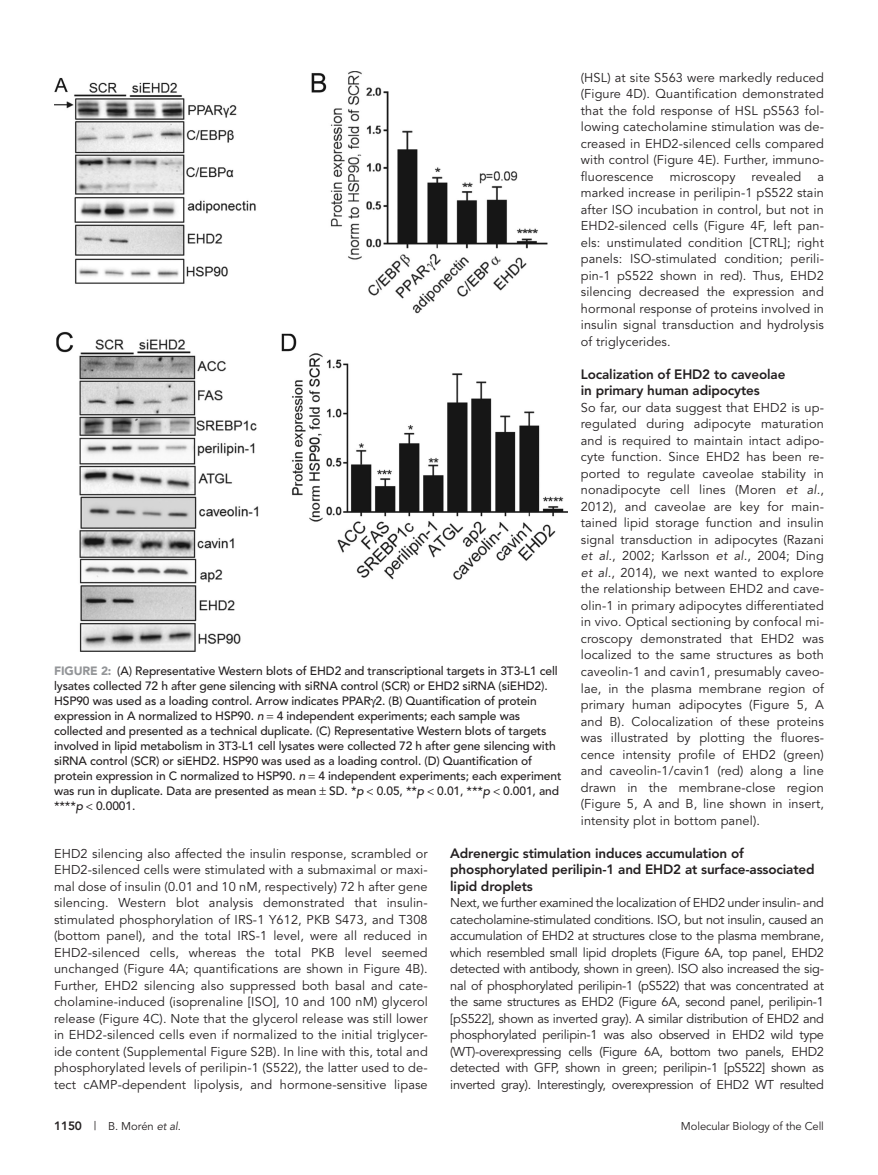
<style>
.page{position:relative;width:878px;height:1175px;background:#fff}
.page>*{position:absolute;margin:0;border:0;box-sizing:border-box;transform-origin:0 0}
.t1{font:800 13.5px/16.5px "Avenir";letter-spacing:-.01em;color:#231f20}
.ParaFL{font:12.75px/16.5px "Avenir";letter-spacing:.01em;color:#231f20;text-align:justify}
.FigCaption{font:500 12px/15px "Avenir";letter-spacing:-.01em;color:#231f20}
.t2{font:11.25px "Avenir";letter-spacing:-.01em;color:#231f20}
.s1{font-style:italic}
.s2{font-weight:900;color:#939598}
.s3{font-weight:800;font-size:12px}
.s4{font-size:12px}
</style>
<div class="page">
<img style="left:54px;top:72px;width:513px;height:579px">
<p class="ParaFL" style="left:580px;top:69px;width:245px">(HSL) at site S563 were markedly reduced (Figure 4D). Quantification demonstrated that the fold response of HSL pS563 fol&shy;lowing catecholamine stimulation was de&shy;creased in EHD2-silenced cells compared with control (Figure 4E). Further, immuno&shy;fluorescence</p>
<p class="ParaFL" style="left:669px;top:168px;width:67px">microscopy</p>
<p class="ParaFL" style="left:751px;top:168px;width:51px">revealed</p>
<p class="ParaFL" style="left:580px;top:168px;width:245px;text-indent:236px">a marked increase in perilipin-1 pS522 stain after ISO incubation in control, but not in EHD2-silenced cells (Figure 4F, left pan&shy;els: unstimulated condition [CTRL]; right panels: ISO-stimulated condition; perili&shy;pin-1 pS522 shown in red). Thus, EHD2 silencing decreased the expression and hormonal response of proteins involved in insulin signal transduction and hydrolysis of triglycerides.</p>
<h2 class="t1" style="left:580px;top:366px;width:206px">Localization of EHD2 to caveolae in primary human adipocytes</h2>
<p class="ParaFL" style="left:580px;top:399px;width:245px">So far, our data suggest that EHD2 is up&shy;regulated during adipocyte maturation and is required to maintain intact adipo&shy;cyte function. Since EHD2 has been re&shy;ported to regulate caveolae stability in nonadipocyte cell lines (Moren <span class="s1">et al.</span>, 2012), and caveolae are key for main&shy;tained lipid storage function and insulin signal transduction in adipocytes (Razani <span class="s1">et al.</span>, 2002; Karlsson <span class="s1">et al.</span>, 2004; Ding <span class="s1">et al.</span>, 2014), we next wanted to explore the relationship between EHD2 and cave&shy;olin-1 in primary adipocytes differentiated in vivo. Optical sectioning by confocal mi&shy;croscopy demonstrated that EHD2 was localized to the same structures as both caveolin-1 and cavin1, presumably caveo&shy;lae, in the plasma membrane region of primary human adipocytes (Figure 5, A and B). Colocalization of these proteins was illustrated by plotting the fluores&shy;cence intensity profile of EHD2 (green) and caveolin-1/cavin1 (red) along a line drawn in the membrane-close region (Figure 5, A and B, line shown in insert, intensity plot in bottom panel).</p>
<h2 class="t1" style="left:450px;top:844px;width:366px">Adrenergic stimulation induces accumulation of phosphorylated perilipin-1 and EHD2 at surface-associated lipid droplets</h2>
<p class="ParaFL" style="left:450px;top:894px;width:375px">Next, we further examined the localization of EHD2 under insulin- and catecholamine-stimulated conditions. ISO, but not insulin, caused an accumulation of EHD2 at structures close to the plasma membrane, which resembled small lipid droplets (Figure 6A, top panel, EHD2 detected with antibody, shown in green). ISO also increased the sig&shy;nal of phosphorylated perilipin-1 (pS522) that was concentrated at the same structures as EHD2 (Figure 6A, second panel, perilipin-1 [pS522], shown as inverted gray). A similar distribution of EHD2 and phosphorylated perilipin-1 was also observed in EHD2 wild type (WT)-overexpressing cells (Figure 6A, bottom two panels, EHD2 detected with GFP, shown in green; perilipin-1 [pS522] shown as inverted gray). Interestingly, overexpression of EHD2 WT resulted</p>
<p class="FigCaption" style="left:54px;top:664px;width:509px"><span class="s2">FIGURE 2:</span> (A) Representative Western blots of EHD2 and transcriptional targets in 3T3-L1 cell lysates collected 72 h after gene silencing with siRNA control (SCR) or EHD2 siRNA (siEHD2).<br>HSP90 was used as a loading control. Arrow indicates PPAR 2. (B) Quantification of protein expression in A normalized to HSP90. <span class="s1">n</span> 4 independent experiments; each sample was collected and presented as a technical duplicate. (C) Representative Western blots of targets involved in lipid metabolism in 3T3-L1 cell lysates were collected 72 h after gene silencing with siRNA control (SCR) or siEHD2. HSP90 was used as a loading control. (D) Quantification of protein expression in C normalized to HSP90. <span class="s1">n</span> 4 independent experiments; each experiment was run in duplicate. Data are presented as mean SD. *<span class="s1">p</span> 0.05, **<span class="s1">p</span> 0.01, ***<span class="s1">p</span> 0.001, and ****<span class="s1">p</span> 0.0001.</p>
<p class="ParaFL" style="left:54px;top:845px;width:375px">EHD2 silencing also affected the insulin response, scrambled or EHD2-silenced cells were stimulated with a submaximal or maxi&shy;mal dose of insulin (0.01 and 10 nM, respectively) 72 h after gene silencing. Western blot analysis demonstrated that insulin&shy;stimulated phosphorylation of IRS-1 Y612, PKB S473, and T308 (bottom panel), and the total IRS-1 level, were all reduced in EHD2-silenced cells, whereas the total PKB level seemed unchanged (Figure 4A; quantifications are shown in Figure 4B).<br>Further, EHD2 silencing also suppressed both basal and cate&shy;cholamine-induced (isoprenaline [ISO], 10 and 100 nM) glycerol release (Figure 4C). Note that the glycerol release was still lower in EHD2-silenced cells even if normalized to the initial triglycer&shy;ide content (Supplemental Figure S2B). In line with this, total and phosphorylated levels of perilipin-1 (S522), the latter used to de&shy;tect cAMP-dependent lipolysis, and hormone-sensitive lipase</p>
<p class="t2" style="left:54px;top:1119px;width:128px"><span class="s3">1150</span> <span class="s4">|</span> B. Morén <span class="s1">et al</span>.</p>
<p class="t2" style="left:681px;top:1119px;width:144px">Molecular Biology of the Cell</p>
</div>
